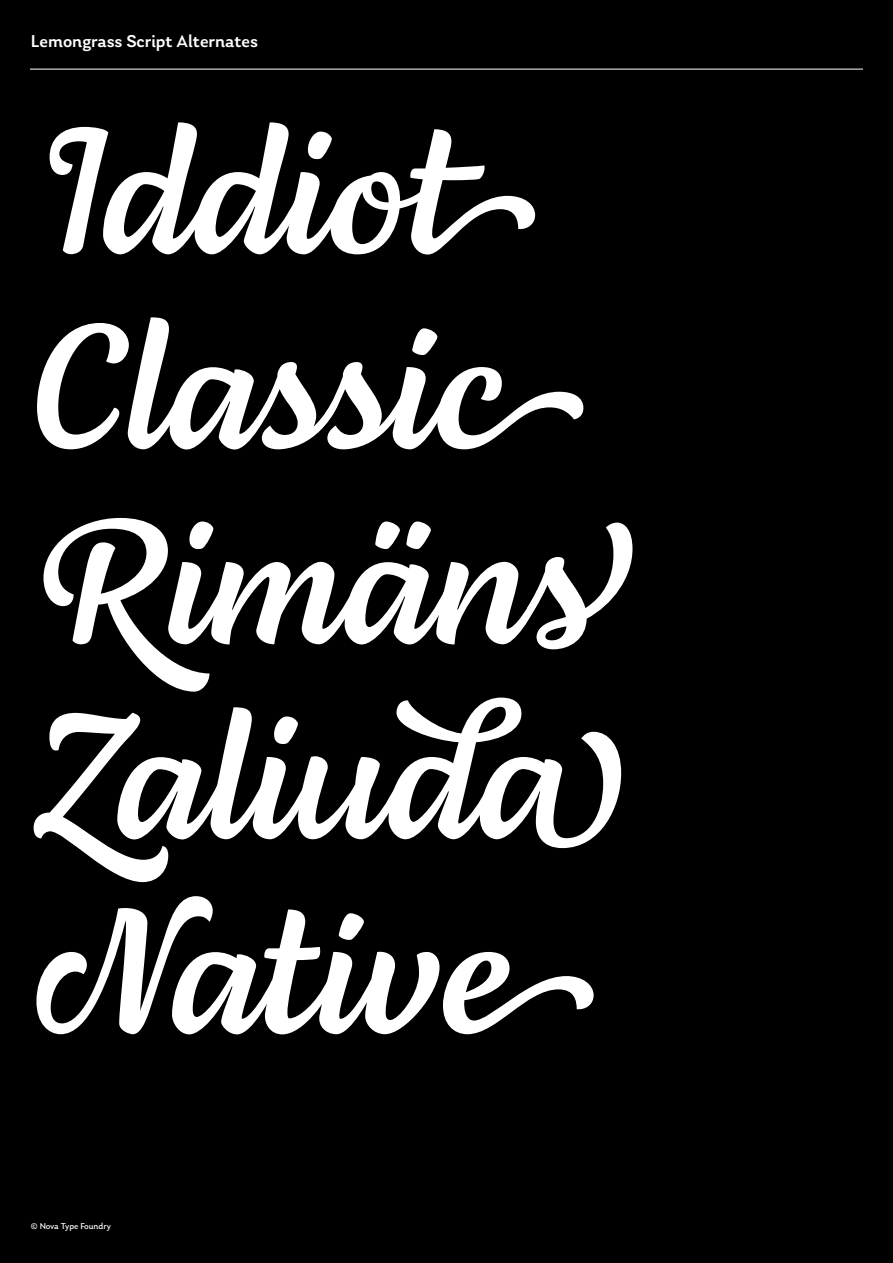
<style>
.page{position:relative;width:893px;height:1263px;background:#000}
.page>*{position:absolute;margin:0;border:0;box-sizing:border-box;transform-origin:0 0}
.t1{font:180px/195px "Lemongrass Script";color:#fff}
.t2{font:500 18px "Laca";color:#fff}
.t3{font:9px "Laca";color:#fff}
</style>
<div class="page">
<hr style="left:30px;top:69px;width:833px;height:1px;background:#fff">
<p class="t2" style="left:31px;top:30px;width:228px">Lemongrass Script Alternates</p>
<p class="t1" style="left:30px;top:92px;width:602px">Iddiot<br>Classic<br>Rimäns<br>Zaliuda<br>Native</p>
<p class="t3" style="left:31px;top:1221px;width:81px">© Nova Type Foundry</p>
</div>
